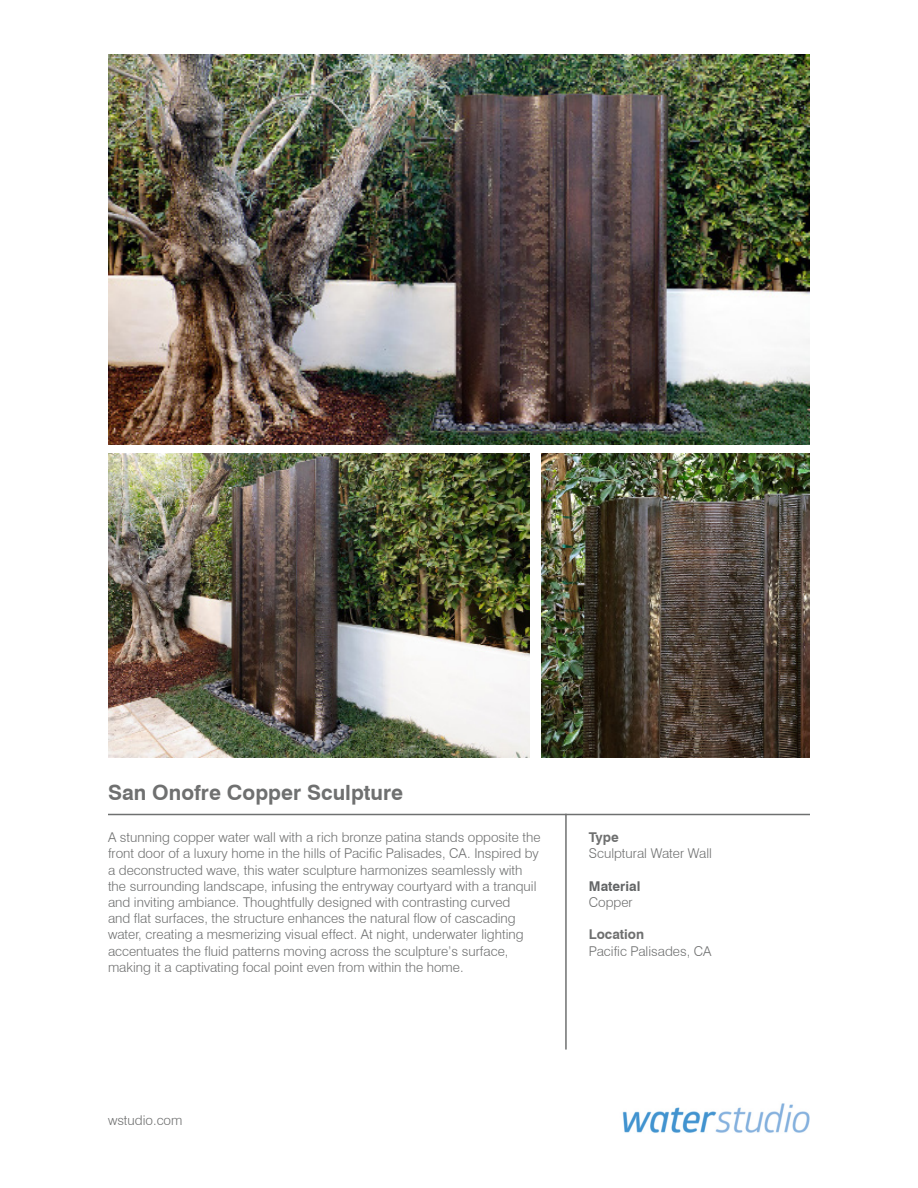
<style>
.page{position:relative;width:918px;height:1188px;background:#fff}
.page>*{position:absolute;margin:0;border:0;box-sizing:border-box;transform-origin:0 0}
.t1{font:700 21px "Swiss 721 BT";color:#6f7070}
.t2{font:300 13.5px/16.2px "Swiss 721 BT";color:#6f7070}
.t3{font:700 13.5px "Swiss 721 BT";color:#6f7070}
.t4{font:700 13.5px "Swiss 721 BT";color:#636566}
</style>
<div class="page">
<img style="left:108px;top:54px;width:702px;height:391px">
<img style="left:108px;top:453px;width:421px;height:305px">
<img style="left:542px;top:453px;width:268px;height:305px">
<hr style="left:108px;top:814px;width:702px;height:1px;background:#6f7070">
<hr style="left:565px;top:814px;width:2px;height:236px;background:#6f7070">
<img style="left:622px;top:1103px;width:188px;height:30px">
<h1 class="t1" style="left:108px;top:779px;width:297px">San Onofre Copper Sculpture</h1>
<p class="t2" style="left:108px;top:829px;width:434px">A stunning copper water wall with a rich bronze patina stands opposite the front door of a luxury home in the hills of Pacific Palisades, CA. Inspired by a deconstructed wave, this water sculpture harmonizes seamlessly with the surrounding landscape, infusing the entryway courtyard with a tranquil and inviting ambiance. Thoughtfully designed with contrasting curved<br>and flat surfaces, the structure enhances the natural flow of cascading water, creating a mesmerizing visual effect. At night, underwater lighting accentuates the fluid patterns moving across the sculpture’s surface, making it a captivating focal point even from within the home.</p>
<p class="t3" style="left:589px;top:829px;width:31px">Type</p>
<p class="t2" style="left:589px;top:845px;width:125px">Sculptural Water Wall</p>
<p class="t4" style="left:589px;top:878px;width:53px">Material</p>
<p class="t2" style="left:589px;top:894px;width:45px">Copper</p>
<p class="t3" style="left:589px;top:926px;width:57px">Location</p>
<p class="t2" style="left:589px;top:943px;width:124px">Pacific Palisades, CA</p>
<p class="t2" style="left:108px;top:1112px;width:76px">wstudio.com</p>
</div>
